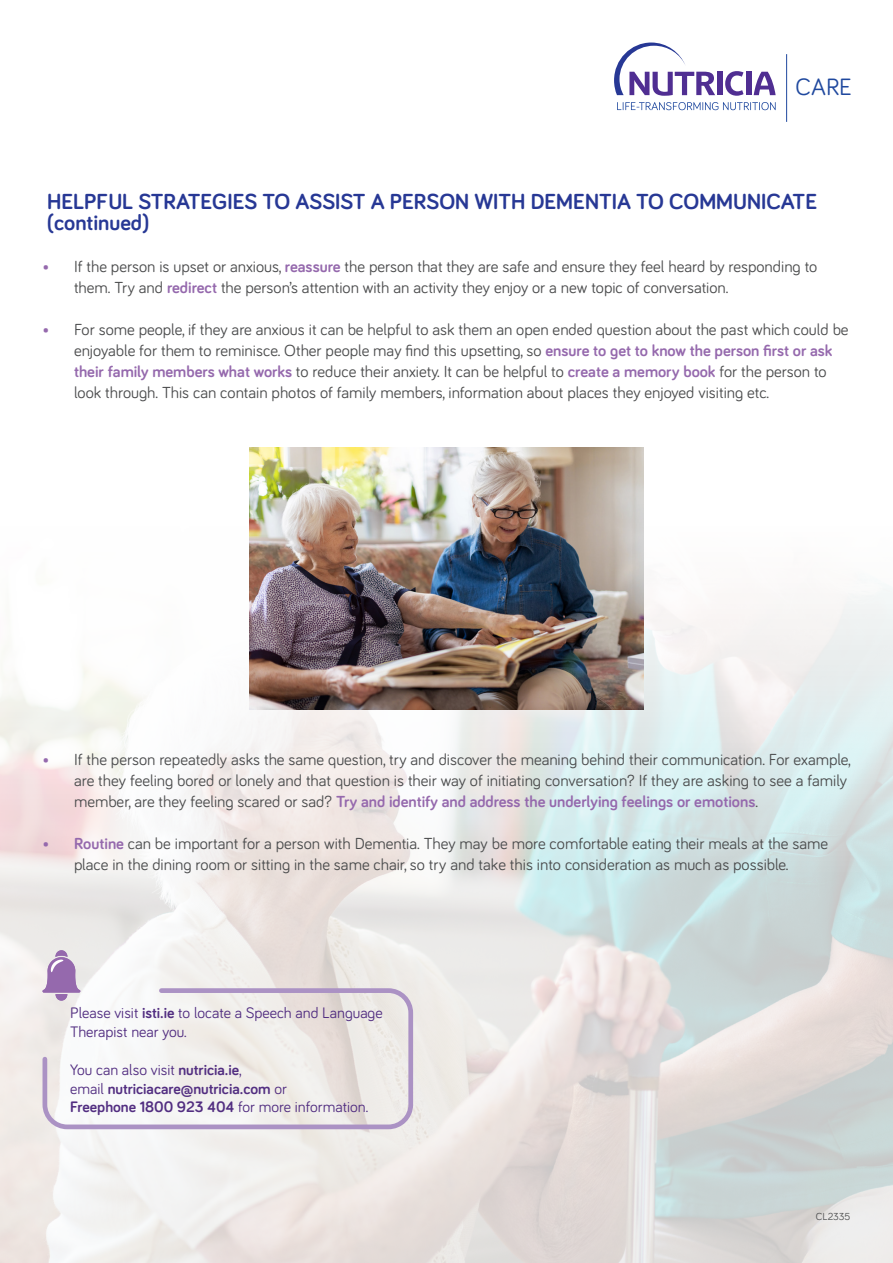
<style>
.page{position:relative;width:893px;height:1263px;background:#fff}
.page>*{position:absolute;margin:0;border:0;box-sizing:border-box;transform-origin:0 0}
.t1{font:24.45px "Bariol";color:#1f489e}
.t2{font:700 22.5px/21px "Bariol";color:#273895}
.t3{font:16.5px/21px "Bariol";color:#4b4c4d}
.t4{font:700 15.6px/18.8px "Bariol";color:#522e81}
.t5{font:15.6px/18.8px "Bariol";color:#522e81}
.t6{font:10.5px "Bariol";color:#4b4c4d}
.s1{color:#9569ad}
.s2{font-weight:700;color:#9569ad}
.s3{font-weight:700}
.s4{font-weight:400}
</style>
<div class="page">
<img style="left:0;top:509px;width:893px;height:754px">
<div style="left:746px;top:72px;width:5px;height:23px;background:#502e92"></div>
<svg style="left:754px;top:72px;width:22px;height:23px"></svg>
<svg style="left:725px;top:71px;width:18px;height:25px"></svg>
<div style="left:717px;top:72px;width:5px;height:23px;background:#502e92"></div>
<svg style="left:617px;top:102px;width:159px;height:8px"></svg>
<svg style="left:614px;top:43px;width:101px;height:53px"></svg>
<hr style="left:786px;top:54px;width:1px;height:68px;background:#1f489e">
<img style="left:250px;top:447px;width:393px;height:262px">
<svg style="left:40px;top:986px;width:375px;height:145px"></svg>
<svg style="left:42px;top:950px;width:38px;height:51px;background:#bea5c9"></svg>
<h1 class="t1" style="left:796px;top:70px;width:58px">CARE</h1>
<p class="t2" style="left:47px;top:190px;width:772px">HELPFUL STRATEGIES TO ASSIST A PERSON WITH DEMENTIA TO COMMUNICATE (continued)</p>
<p class="t3" style="left:74px;top:255px;width:745px;text-indent:-32px"><span class="s1">•</span> If the person is upset or anxious, <span class="s2">reassure</span> the person that they are safe and ensure they feel heard by responding to them. Try and <span class="s2">redirect</span> the person’s attention with an activity they enjoy or a new topic of conversation.</p>
<p class="t3" style="left:74px;top:318px;width:776px;text-indent:-32px"><span class="s1">•</span> For some people, if they are anxious it can be helpful to ask them an open ended question about the past which could be enjoyable for them to reminisce. Other people may find this upsetting, so <span class="s2">ensure to get to know the person first or ask their family members what works</span> to reduce their anxiety. It can be helpful to <span class="s2">create a memory book</span> for the person to look through. This can contain photos of family members, information about places they enjoyed visiting etc.</p>
<p class="t3" style="left:74px;top:748px;width:778px;text-indent:-32px"><span class="s1">•</span> If the person repeatedly asks the same question, try and discover the meaning behind their communication. For example, are they feeling bored or lonely and that question is their way of initiating conversation? If they are asking to see a family member, are they feeling scared or sad? <span class="s2">Try and identify and address the underlying feelings or emotions</span>.</p>
<p class="t3" style="left:43px;top:832px;width:787px;text-align:center"><span class="s2">• Routine</span> can be important for a person with Dementia. They may be more comfortable eating their meals at the same place in the dining room or sitting in the same chair, so try and take this into consideration as much as possible.</p>
<p class="t5" style="left:70px;top:1003px;width:314px">Please visit <span class="s3">isti.ie</span> to locate a Speech and Language<br>Therapist near you.</p>
<p class="t4" style="left:70px;top:1059px;width:299px"><span class="s4">You can also visit</span> nutricia.ie<span class="s4">,<br>email</span> nutriciacare@nutricia.com <span class="s4">or<br></span>Freephone 1800 923 404 <span class="s4">for more information.</span></p>
<p class="t6" style="left:816px;top:1210px;width:36px">CL2335</p>
</div>
